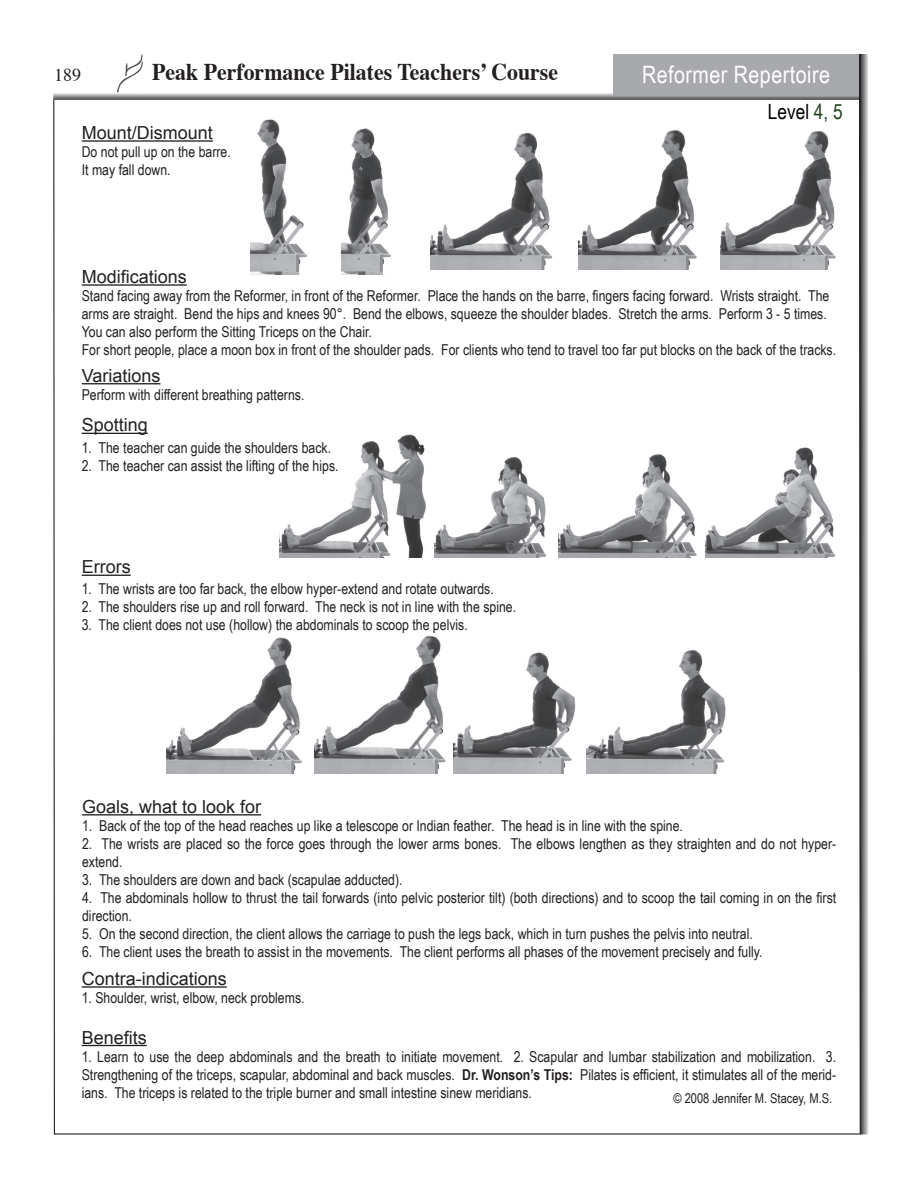
<style>
.page{position:relative;width:918px;height:1188px;background:#fff}
.page>*{position:absolute;margin:0;border:0;box-sizing:border-box;transform-origin:0 0}
.t1{font:700 24px "Times";color:#231f20;scale:.91 1}
.t2{font:24px "Arial Narrow";letter-spacing:.02em;color:#fff}
.t3{font:21px "Arial Narrow";color:#000}
.t4{font:18px "Arial";color:#231f20}
.t5{font:18px "Times";color:#231f20}
.t6{font:15px/18px "Arial Narrow";color:#231f20}
.t7{font:13.5px "Arial Narrow";color:#231f20}
.s1{color:#20421c}
.s2{font-weight:700}
</style>
<div class="page">
<svg style="left:53px;top:100px;width:2px;height:1035px"></svg>
<hr style="left:54px;top:1133px;width:806px;height:2px;background:#231f20">
<svg style="left:53px;top:92px;width:801px;height:8px"></svg>
<svg style="left:854px;top:54px;width:15px;height:1081px"></svg>
<div style="left:614px;top:54px;width:245px;height:41px;background:#a8a9ad"></div>
<img style="left:118px;top:54px;width:25px;height:38px">
<hr style="left:82px;top:1045px;width:65px;height:1px;background:#231f20">
<hr style="left:82px;top:986px;width:145px;height:2px;background:#231f20">
<hr style="left:82px;top:140px;width:131px;height:2px;background:#231f20">
<hr style="left:82px;top:814px;width:179px;height:2px;background:#231f20">
<hr style="left:82px;top:383px;width:78px;height:1px;background:#231f20">
<hr style="left:82px;top:575px;width:49px;height:1px;background:#231f20">
<hr style="left:82px;top:433px;width:66px;height:1px;background:#231f20">
<img style="left:579px;top:130px;width:118px;height:140px">
<img style="left:430px;top:132px;width:123px;height:138px">
<img style="left:341px;top:128px;width:50px;height:146px">
<img style="left:251px;top:120px;width:56px;height:154px">
<img style="left:453px;top:652px;width:123px;height:122px">
<img style="left:166px;top:637px;width:136px;height:137px">
<img style="left:720px;top:131px;width:116px;height:139px">
<img style="left:314px;top:635px;width:132px;height:139px">
<img style="left:586px;top:650px;width:140px;height:124px">
<hr style="left:82px;top:284px;width:105px;height:2px;background:#231f20">
<img style="left:279px;top:434px;width:147px;height:124px">
<img style="left:434px;top:457px;width:113px;height:101px">
<img style="left:559px;top:454px;width:138px;height:104px">
<img style="left:705px;top:447px;width:130px;height:111px">
<p class="t5" style="left:54px;top:58px;width:28px">189</p>
<h1 class="t1" style="left:152px;top:48px;width:448px">Peak Performance Pilates Teachers’ Course</h1>
<h1 class="t2" style="left:642px;top:61px;width:189px">Reformer Repertoire</h1>
<p class="t4" style="left:82px;top:123px;width:133px">Mount/Dismount</p>
<p class="t6" style="left:82px;top:143px;width:151px">Do not pull up on the barre.<br>It may fall down.</p>
<h2 class="t3" style="left:768px;top:99px;width:76px">Level <span class="s1">4, 5</span></h2>
<p class="t4" style="left:82px;top:267px;width:107px">Modifications</p>
<p class="t6" style="left:82px;top:287px;width:756px">Stand facing away from the Reformer, in front of the Reformer. Place the hands on the barre, fingers facing forward. Wrists straight. The arms are straight. Bend the hips and knees 90°. Bend the elbows, squeeze the shoulder blades. Stretch the arms. Perform 3 - 5 times.<br>You can also perform the Sitting Triceps on the Chair.<br>For short people, place a moon box in front of the shoulder pads. For clients who tend to travel too far put blocks on the back of the tracks.</p>
<p class="t4" style="left:82px;top:365px;width:80px">Variations</p>
<p class="t6" style="left:82px;top:386px;width:224px">Perform with different breathing patterns.</p>
<p class="t4" style="left:82px;top:415px;width:68px">Spotting</p>
<p class="t6" style="left:82px;top:438px;width:251px">1. The teacher can guide the shoulders back.</p>
<p class="t6" style="left:82px;top:456px;width:258px">2. The teacher can assist the lifting of the hips.</p>
<p class="t4" style="left:82px;top:557px;width:50px">Errors</p>
<p class="t6" style="left:82px;top:580px;width:414px">1. The wrists are too far back, the elbow hyper-extend and rotate outwards.</p>
<p class="t6" style="left:82px;top:598px;width:436px">2. The shoulders rise up and roll forward. The neck is not in line with the spine.</p>
<p class="t6" style="left:82px;top:616px;width:388px">3. The client does not use (hollow) the abdominals to scoop the pelvis.</p>
<p class="t4" style="left:82px;top:797px;width:181px">Goals, what to look for</p>
<p class="t6" style="left:82px;top:817px;width:602px">1. Back of the top of the head reaches up like a telescope or Indian feather. The head is in line with the spine.</p>
<p class="t6" style="left:82px;top:835px;width:756px">2. The wrists are placed so the force goes through the lower arms bones. The elbows lengthen as they straighten and do not hyper&shy;extend.</p>
<p class="t6" style="left:82px;top:871px;width:322px">3. The shoulders are down and back (scapulae adducted).</p>
<p class="t6" style="left:82px;top:889px;width:756px">4. The abdominals hollow to thrust the tail forwards (into pelvic posterior tilt) (both directions) and to scoop the tail coming in on the first direction.</p>
<p class="t6" style="left:82px;top:925px;width:672px">5. On the second direction, the client allows the carriage to push the legs back, which in turn pushes the pelvis into neutral.</p>
<p class="t6" style="left:82px;top:943px;width:682px">6. The client uses the breath to assist in the movements. The client performs all phases of the movement precisely and fully.</p>
<p class="t4" style="left:82px;top:969px;width:147px">Contra-indications</p>
<p class="t6" style="left:82px;top:989px;width:224px">1. Shoulder, wrist, elbow, neck problems.</p>
<p class="t4" style="left:82px;top:1027px;width:67px">Benefits</p>
<p class="t6" style="left:82px;top:1047px;width:756px;text-align:justify">1. Learn to use the deep abdominals and the breath to initiate movement. 2. Scapular and lumbar stabilization and mobilization. 3.<br>Strengthening of the triceps, scapular, abdominal and back muscles. <span class="s2">Dr. Wonson’s Tips:</span> Pilates is efficient, it stimulates all of the merid&shy;ians. The triceps is related to the triple burner and small intestine sinew meridians.</p>
<p class="t7" style="left:674px;top:1090px;width:160px">© 2008 Jennifer M. Stacey, M.S.</p>
</div>
